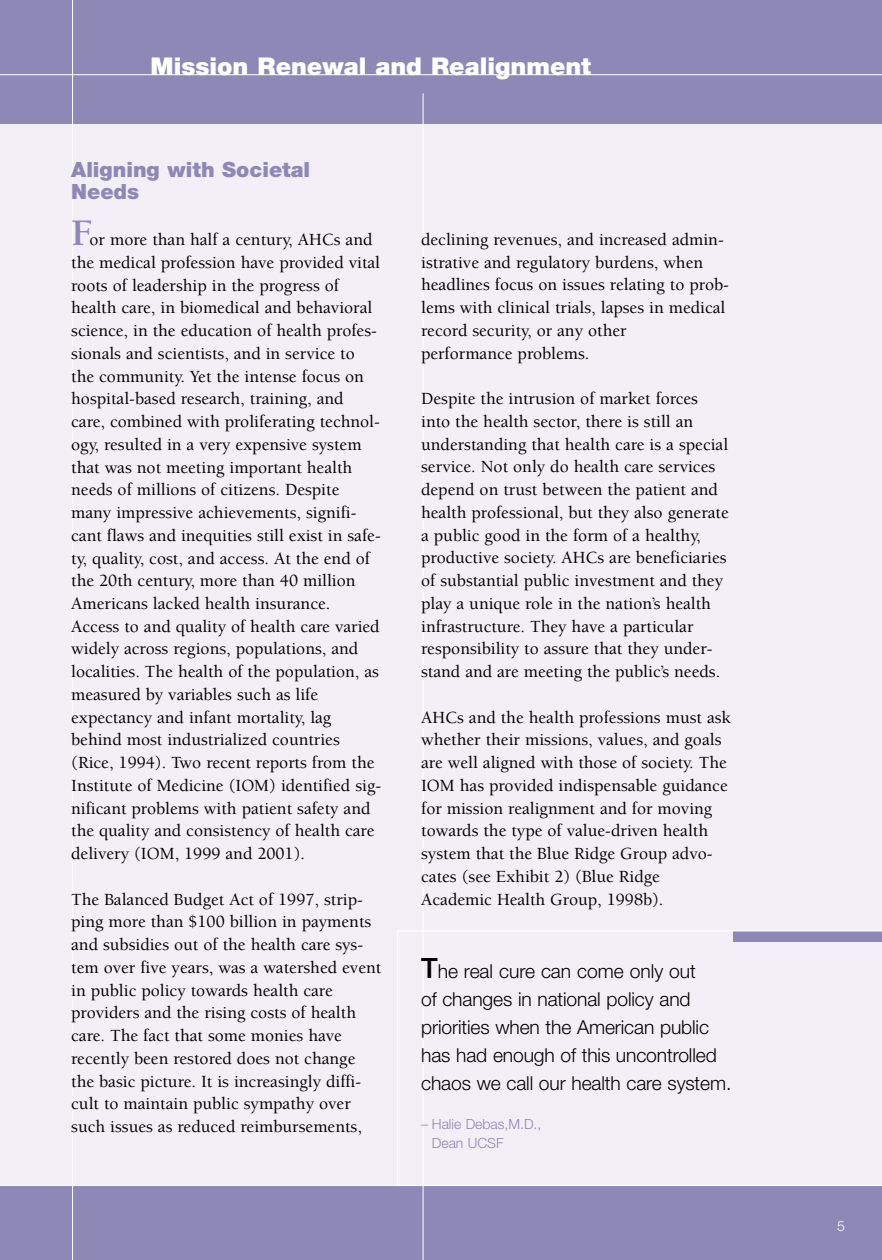
<style>
.page{position:relative;width:882px;height:1260px;background:#f2f0f6}
.page>*{position:absolute;margin:0;border:0;box-sizing:border-box;transform-origin:0 0}
.t1{font:900 24.5px "Helvetica Neue";color:#fff}
.t2{font:900 21px/22.8px "Helvetica Neue";color:#8e88b6}
.t3{font:300 19.25px/28px "Helvetica Neue";letter-spacing:-.005em;color:#000}
.t4{font:500 17.5px/22.8px "Berkeley";color:#000}
.t5{font:300 14px/19.2px "Helvetica Neue";color:#8e88b6}
.t6{font:300 14px "Helvetica Neue";color:#fff}
.s1{font-weight:700;font-size:38.5px;color:#8e88b6}
.s2{font-weight:500;font-size:28px}
</style>
<div class="page">
<div style="left:0;top:0;width:882px;height:124px;background:#8e88b6"></div>
<div style="left:0;top:1186px;width:882px;height:74px;background:#8e88b6"></div>
<hr style="left:0;top:1185px;width:882px;height:1px;background:#fff">
<hr style="left:0;top:74px;width:882px;height:1px;background:#fff">
<hr style="left:72px;top:0;width:1px;height:1260px;background:#fff">
<hr style="left:423px;top:93px;width:1px;height:1167px;background:#fff">
<svg style="left:397px;top:931px;width:485px;height:254px"></svg>
<h1 class="t1" style="left:151px;top:57px;width:442px">Mission Renewal and Realignment</h1>
<p class="t2" style="left:71px;top:160px;width:241px">Aligning with Societal<br>Needs</p>
<p class="t4" style="left:71px;top:230px;width:312px"><span class="s1">F</span>or more than half a century, AHCs and the medical profession have provided vital roots of leadership in the progress of health care, in biomedical and behavioral science, in the education of health profes&shy;sionals and scientists, and in service to the community. Yet the intense focus on hospital-based research, training, and care, combined with proliferating technol&shy;ogy, resulted in a very expensive system that was not meeting important health needs of millions of citizens. Despite many impressive achievements, signifi&shy;cant flaws and inequities still exist in safe&shy;ty, quality, cost, and access. At the end of the 20th century, more than 40 million Americans lacked health insurance.<br>Access to and quality of health care varied widely across regions, populations, and localities. The health of the population, as measured by variables such as life expectancy and infant mortality, lag behind most industrialized countries (Rice, 1994). Two recent reports from the Institute of Medicine (IOM) identified sig&shy;nificant problems with patient safety and the quality and consistency of health care delivery (IOM, 1999 and 2001).</p>
<p class="t4" style="left:71px;top:889px;width:312px">The Balanced Budget Act of 1997, strip&shy;ping more than $100 billion in payments and subsidies out of the health care sys&shy;tem over five years, was a watershed event in public policy towards health care providers and the rising costs of health care. The fact that some monies have recently been restored does not change the basic picture. It is increasingly diffi&shy;cult to maintain public sympathy over such issues as reduced reimbursements,</p>
<p class="t4" style="left:421px;top:230px;width:309px">declining revenues, and increased admin&shy;istrative and regulatory burdens, when headlines focus on issues relating to prob&shy;lems with clinical trials, lapses in medical record security, or any other<br>performance problems.</p>
<p class="t4" style="left:421px;top:389px;width:309px">Despite the intrusion of market forces into the health sector, there is still an understanding that health care is a special service. Not only do health care services depend on trust between the patient and health professional, but they also generate a public good in the form of a healthy, productive society. AHCs are beneficiaries of substantial public investment and they play a unique role in the nation’s health infrastructure. They have a particular responsibility to assure that they under&shy;stand and are meeting the public’s needs.</p>
<p class="t4" style="left:421px;top:707px;width:311px">AHCs and the health professions must ask whether their missions, values, and goals are well aligned with those of society. The IOM has provided indispensable guidance for mission realignment and for moving towards the type of value-driven health system that the Blue Ridge Group advo&shy;cates (see Exhibit 2) (Blue Ridge Academic Health Group, 1998b).</p>
<p class="t3" style="left:421px;top:959px;width:312px"><span class="s2">T</span>he real cure can come only out<br>of changes in national policy and priorities when the American public has had enough of this uncontrolled chaos we call our health care system.</p>
<p class="t5" style="left:432px;top:1115px;width:111px;text-indent:-11px">– Halie Debas,M.D.,<br>Dean UCSF</p>
<p class="t6" style="left:837px;top:1221px;width:9px">5</p>
</div>
